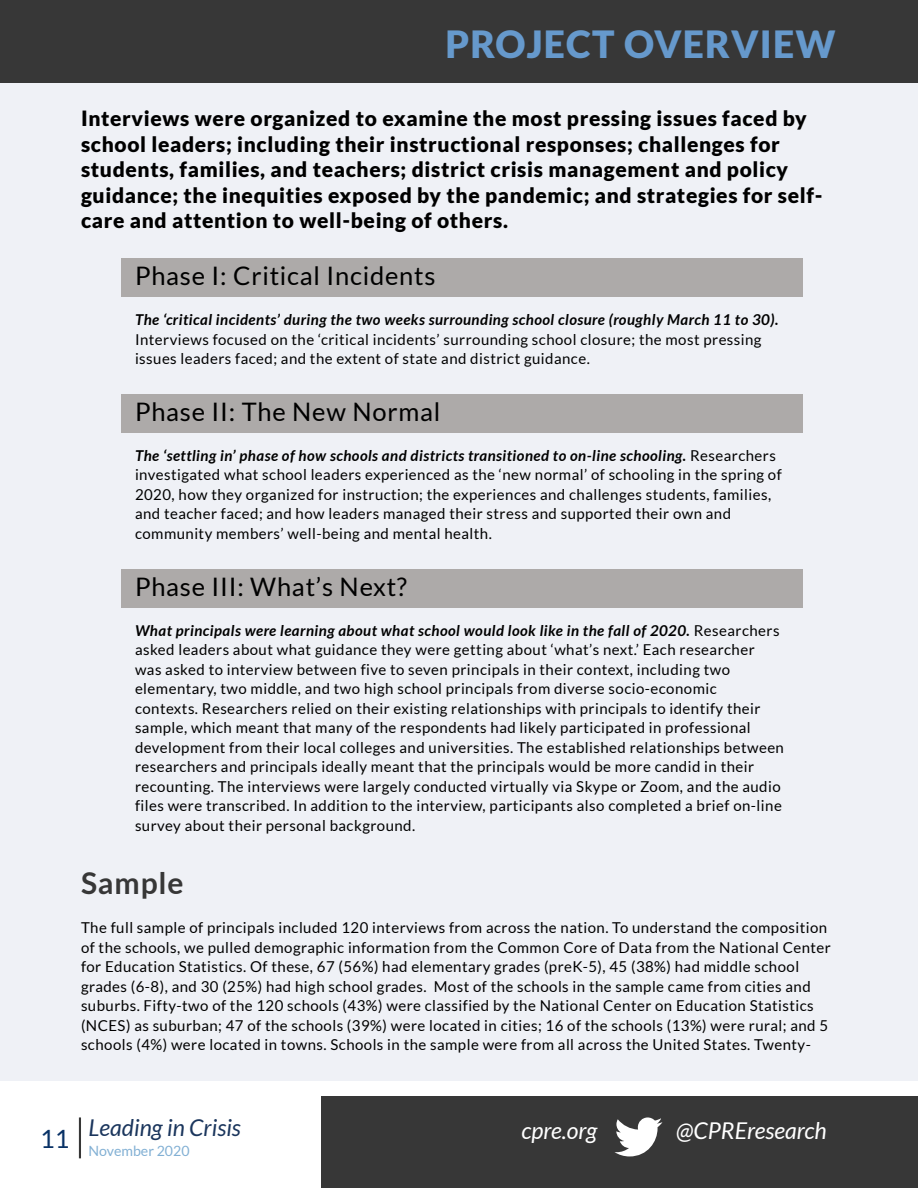
<style>
.page{position:relative;width:918px;height:1188px;background:#fff}
.page>*{position:absolute;margin:0;border:0;box-sizing:border-box;transform-origin:0 0}
.t1{font:900 37.5px "Lato";letter-spacing:.03em;color:#69c}
.t2{font:700 30px "Lato";letter-spacing:.03em;color:#373737}
.t3{font:25.5px "Lato";letter-spacing:.03em;color:#000}
.t4{font:25.2px "Lato";color:#093266}
.t5{font:italic 23.1px "Lato";color:#fff}
.t6{font:italic 23.1px "Lato";color:#1b365d}
.t7{font:900 21px/25.5px "Lato";letter-spacing:.03em;color:#000}
.t8{font:15px/19.5px "Lato";letter-spacing:.03em;color:#000}
.t9{font:italic 700 15px "Lato";letter-spacing:.03em;color:#000}
.t10{font:14.1px "Lato";color:#82b0d4}
.s1{font-weight:700;font-style:italic}
</style>
<div class="page">
<div style="left:0;top:1px;width:918px;height:1080px;background:#eff1f6"></div>
<div style="left:0;top:0;width:918px;height:82px;background:#373737"></div>
<hr style="left:79px;top:1117px;width:2px;height:41px;background:#373737">
<div style="left:322px;top:1096px;width:596px;height:92px;background:#373737"></div>
<svg style="left:614px;top:1117px;width:48px;height:39px"></svg>
<div style="left:122px;top:258px;width:681px;height:39px;background:#adaaa9"></div>
<div style="left:122px;top:394px;width:681px;height:39px;background:#adaaa9"></div>
<div style="left:122px;top:569px;width:681px;height:39px;background:#adaaa9"></div>
<h1 class="t1" style="left:445px;top:22px;width:392px">PROJECT OVERVIEW</h1>
<p class="t7" style="left:81px;top:105px;width:743px">Interviews were organized to examine the most pressing issues faced by school leaders; including their instructional responses; challenges for students, families, and teachers; district crisis management and policy guidance; the inequities exposed by the pandemic; and strategies for self&shy;care and attention to well-being of others.</p>
<h3 class="t3" style="left:135px;top:262px;width:302px">Phase I: Critical Incidents</h3>
<p class="t9" style="left:135px;top:311px;width:645px">The ‘critical incidents’ during the two weeks surrounding school closure (roughly March 11 to 30).</p>
<p class="t8" style="left:135px;top:329px;width:628px">Interviews focused on the ‘critical incidents’ surrounding school closure; the most pressing issues leaders faced; and the extent of state and district guidance.</p>
<h3 class="t3" style="left:135px;top:398px;width:307px">Phase II: The New Normal</h3>
<p class="t8" style="left:135px;top:446px;width:648px"><span class="s1">The ‘settling in’ phase of how schools and districts transitioned to on-line schooling.</span> Researchers investigated what school leaders experienced as the ‘new normal’ of schooling in the spring of 2020, how they organized for instruction; the experiences and challenges students, families, and teacher faced; and how leaders managed their stress and supported their own and community members’ well-being and mental health.</p>
<h3 class="t3" style="left:135px;top:572px;width:274px">Phase III: What’s Next?</h3>
<p class="t8" style="left:135px;top:620px;width:650px"><span class="s1">What principals were learning about what school would look like in the fall of 2020.</span> Researchers asked leaders about what guidance they were getting about ‘what’s next.’ Each researcher was asked to interview between five to seven principals in their context, including two elementary, two middle, and two high school principals from diverse socio-economic<br>contexts. Researchers relied on their existing relationships with principals to identify their sample, which meant that many of the respondents had likely participated in professional development from their local colleges and universities. The established relationships between researchers and principals ideally meant that the principals would be more candid in their recounting. The interviews were largely conducted virtually via Skype or Zoom, and the audio files were transcribed. In addition to the interview, participants also completed a brief on-line survey about their personal background.</p>
<h2 class="t2" style="left:81px;top:865px;width:104px">Sample</h2>
<p class="t8" style="left:81px;top:918px;width:751px">The full sample of principals included 120 interviews from across the nation. To understand the composition of the schools, we pulled demographic information from the Common Core of Data from the National Center for Education Statistics. Of these, 67 (56%) had elementary grades (preK-5), 45 (38%) had middle school grades (6-8), and 30 (25%) had high school grades. Most of the schools in the sample came from cities and suburbs. Fifty-two of the 120 schools (43%) were classified by the National Center on Education Statistics (NCES) as suburban; 47 of the schools (39%) were located in cities; 16 of the schools (13%) were rural; and 5 schools (4%) were located in towns. Schools in the sample were from all across the United States. Twenty-</p>
<h3 class="t4" style="left:40px;top:1125px;width:31px">11</h3>
<h3 class="t6" style="left:89px;top:1115px;width:154px">Leading in Crisis</h3>
<p class="t10" style="left:89px;top:1143px;width:103px">November 2020</p>
<h3 class="t5" style="left:521px;top:1118px;width:77px">cpre.org</h3>
<h3 class="t5" style="left:676px;top:1118px;width:152px">@CPREresearch</h3>
</div>
